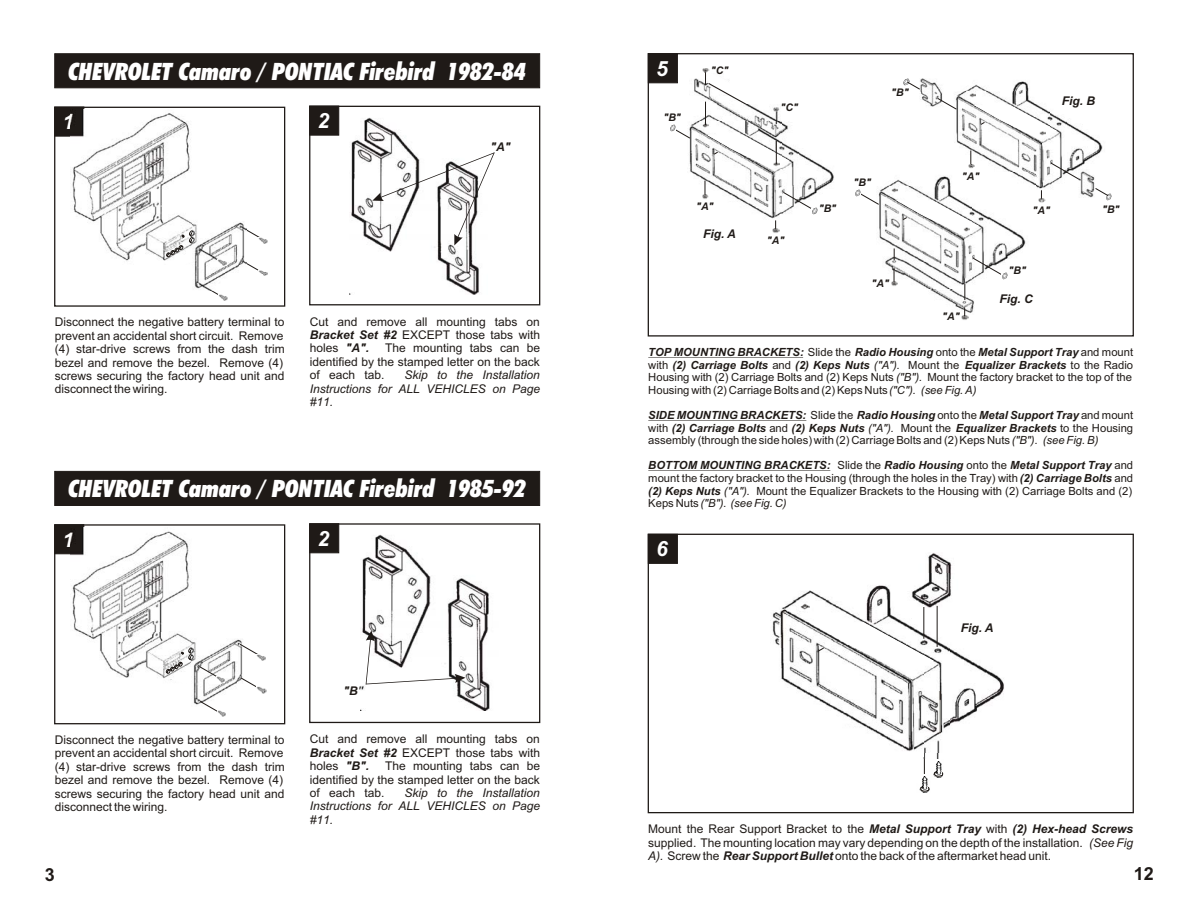
<style>
.page{position:relative;width:1188px;height:918px;background:#fff}
.page>*{position:absolute;margin:0;border:0;box-sizing:border-box;transform-origin:0 0}
.t1{font:24px "Futura X Blk Cn It BT";color:#fff}
.t2{font:italic 700 21px "Arial";color:#fff}
.t3{font:700 18px "Arial";color:#1f1a17}
.t4{font:12px/13.4px "Arial";color:#1f1a17;text-align:justify}
.t5{font:italic 12px/13.4px "Arial";color:#1f1a17;text-align:justify}
.t6{font:italic 700 12px "Arial";color:#1f1a17}
.t7{font:11.25px/12.6px "Arial";color:#1f1a17;text-align:justify}
.t8{font:italic 700 10.5px "Arial";color:#1f1a17}
.s1{font-weight:700;font-style:italic}
.s2{font-style:italic}
</style>
<div class="page">
<div style="left:55px;top:107px;width:29px;height:29px;background:#1f1a17"></div>
<div style="left:55px;top:54px;width:485px;height:34px;background:#1f1a17;border:1px solid #1f1a17"></div>
<div style="left:54px;top:107px;width:231px;height:200px;border:1px solid #1f1a17"></div>
<div style="left:309px;top:106px;width:30px;height:29px;background:#1f1a17;border:1px solid #1f1a17"></div>
<div style="left:309px;top:106px;width:231px;height:199px;border:1px solid #1f1a17"></div>
<img style="left:71px;top:110px;width:120px;height:151px">
<img style="left:349px;top:117px;width:130px;height:177px">
<svg style="left:372px;top:152px;width:123px;height:93px"></svg>
<svg style="left:247px;top:229px;width:20px;height:14px"></svg>
<svg style="left:247px;top:263px;width:20px;height:13px"></svg>
<svg style="left:211px;top:291px;width:16px;height:9px"></svg>
<img style="left:194px;top:222px;width:53px;height:69px">
<svg style="left:146px;top:215px;width:80px;height:52px"></svg>
<div style="left:55px;top:525px;width:29px;height:29px;background:#1f1a17;border:1px solid #1f1a17"></div>
<div style="left:55px;top:471px;width:485px;height:35px;background:#1f1a17"></div>
<div style="left:54px;top:524px;width:231px;height:200px;border:1px solid #1f1a17"></div>
<div style="left:309px;top:524px;width:30px;height:29px;background:#1f1a17;border:1px solid #1f1a17"></div>
<div style="left:309px;top:523px;width:231px;height:200px;border:1px solid #1f1a17"></div>
<img style="left:71px;top:527px;width:118px;height:151px">
<img style="left:360px;top:534px;width:130px;height:177px">
<svg style="left:366px;top:630px;width:99px;height:54px"></svg>
<img style="left:146px;top:632px;width:43px;height:1px">
<img style="left:193px;top:639px;width:50px;height:66px">
<svg style="left:239px;top:643px;width:26px;height:17px"></svg>
<svg style="left:146px;top:633px;width:79px;height:52px"></svg>
<svg style="left:240px;top:677px;width:26px;height:16px"></svg>
<svg style="left:199px;top:700px;width:27px;height:17px"></svg>
<img style="left:1081px;top:130px;width:31px;height:65px">
<img style="left:1081px;top:169px;width:15px;height:29px">
<svg style="left:1095px;top:187px;width:16px;height:13px"></svg>
<div style="left:648px;top:53px;width:486px;height:284px;border:1px solid #1f1a17"></div>
<hr style="left:648px;top:357px;width:155px;height:1px;background:#1f1a17">
<hr style="left:648px;top:420px;width:158px;height:1px;background:#1f1a17">
<hr style="left:648px;top:470px;width:182px;height:1px;background:#1f1a17">
<div style="left:648px;top:54px;width:30px;height:29px;background:#1f1a17;border:1px solid #1f1a17"></div>
<img style="left:817px;top:162px;width:17px;height:50px">
<div style="left:648px;top:534px;width:486px;height:279px;border:1px solid #1f1a17"></div>
<div style="left:648px;top:534px;width:30px;height:30px;background:#1f1a17;border:1px solid #1f1a17"></div>
<hr style="left:924px;top:748px;width:1px;height:31px;background:#1f1a17">
<img style="left:923px;top:650px;width:81px;height:109px">
<svg style="left:781px;top:553px;width:171px;height:199px"></svg>
<img style="left:916px;top:692px;width:25px;height:41px">
<img style="left:919px;top:774px;width:11px;height:18px">
<div style="left:920px;top:786px;width:9px;height:6px;border:1px solid #1f1a17;border-radius:50%"></div>
<svg style="left:922px;top:777px;width:6px;height:16px"></svg>
<img style="left:933px;top:761px;width:11px;height:16px">
<div style="left:934px;top:771px;width:9px;height:6px;border:1px solid #1f1a17;border-radius:50%"></div>
<svg style="left:935px;top:762px;width:7px;height:16px"></svg>
<img style="left:772px;top:610px;width:14px;height:38px">
<hr style="left:937px;top:606px;width:1px;height:41px;background:#1f1a17">
<hr style="left:923px;top:607px;width:1px;height:32px;background:#1f1a17">
<img style="left:948px;top:300px;width:26px;height:13px">
<svg style="left:962px;top:307px;width:7px;height:13px"></svg>
<svg style="left:670px;top:68px;width:147px;height:165px"></svg>
<svg style="left:855px;top:78px;width:226px;height:222px"></svg>
<h1 class="t1" style="left:69px;top:62px;width:459px">CHEVROLET Camaro / PONTIAC Firebird 1982-84</h1>
<h2 class="t2" style="left:317px;top:113px;width:13px">2</h2>
<p class="t6" style="left:491px;top:142px;width:22px">"A"</p>
<h2 class="t2" style="left:62px;top:114px;width:13px">1</h2>
<p class="t4" style="left:55px;top:317px;width:232px;text-align:left">Disconnect the negative battery terminal to prevent an accidental short circuit. Remove (4) star-drive screws from the dash trim bezel and remove the bezel. Remove (4) screws securing the factory head unit and disconnect the wiring.</p>
<p class="t4" style="left:310px;top:316px;width:232px">Cut and remove all mounting tabs on <span class="s1">Bracket Set #2</span> EXCEPT those tabs with holes <span class="s1">"A".</span></p>
<p class="t4" style="left:310px;top:343px;width:232px;text-indent:75px">The mounting tabs can be identified by the stamped letter on the back of each tab.</p>
<p class="t5" style="left:310px;top:370px;width:232px;text-indent:95px">Skip to the Installation Instructions for ALL VEHICLES on Page #11.</p>
<h1 class="t1" style="left:69px;top:479px;width:459px">CHEVROLET Camaro / PONTIAC Firebird 1985-92</h1>
<h2 class="t2" style="left:317px;top:530px;width:13px">2</h2>
<h2 class="t2" style="left:62px;top:531px;width:13px">1</h2>
<p class="t4" style="left:55px;top:734px;width:232px;text-align:left">Disconnect the negative battery terminal to prevent an accidental short circuit. Remove (4) star-drive screws from the dash trim bezel and remove the bezel. Remove (4) screws securing the factory head unit and disconnect the wiring.</p>
<p class="t6" style="left:344px;top:687px;width:22px">"B"</p>
<p class="t4" style="left:310px;top:734px;width:232px">Cut and remove all mounting tabs on <span class="s1">Bracket Set #2</span> EXCEPT those tabs with holes <span class="s1">"B".</span></p>
<p class="t4" style="left:310px;top:760px;width:232px;text-indent:75px">The mounting tabs can be identified by the stamped letter on the back of each tab.</p>
<p class="t5" style="left:310px;top:787px;width:232px;text-indent:95px">Skip to the Installation Instructions for ALL VEHICLES on Page #11.</p>
<h2 class="t2" style="left:656px;top:60px;width:13px">5</h2>
<p class="t8" style="left:663px;top:113px;width:19px">"B"</p>
<p class="t8" style="left:711px;top:66px;width:19px">"C"</p>
<p class="t8" style="left:780px;top:104px;width:19px">"C"</p>
<p class="t8" style="left:891px;top:89px;width:19px">"B"</p>
<p class="t8" style="left:696px;top:203px;width:19px">"A"</p>
<p class="t8" style="left:819px;top:204px;width:19px">"B"</p>
<p class="t6" style="left:703px;top:229px;width:34px">Fig. A</p>
<p class="t8" style="left:767px;top:236px;width:19px">"A"</p>
<p class="t8" style="left:854px;top:178px;width:19px">"B"</p>
<p class="t8" style="left:872px;top:279px;width:19px">"A"</p>
<p class="t6" style="left:1062px;top:97px;width:35px">Fig. B</p>
<p class="t8" style="left:962px;top:172px;width:19px">"A"</p>
<p class="t8" style="left:1033px;top:206px;width:19px">"A"</p>
<p class="t8" style="left:942px;top:312px;width:19px">"A"</p>
<p class="t8" style="left:1009px;top:266px;width:19px">"B"</p>
<p class="t6" style="left:1000px;top:294px;width:35px">Fig. C</p>
<p class="t8" style="left:1102px;top:205px;width:19px">"B"</p>
<p class="t7" style="left:648px;top:347px;width:486px"><span class="s1">TOP MOUNTING BRACKETS:</span> Slide the <span class="s1">Radio Housing</span> onto the <span class="s1">Metal Support Tray</span> and mount with <span class="s1">(2) Carriage Bolts</span> and <span class="s1">(2) Keps Nuts</span> <span class="s2">("A").</span> Mount the <span class="s1">Equalizer Brackets</span> to the Radio Housing with (2) Carriage Bolts and (2) Keps Nuts <span class="s2">("B").</span> Mount the factory bracket to the top of the Housing with (2) Carriage Bolts and (2) Keps Nuts <span class="s2">("C"). (see Fig. A)</span></p>
<p class="t7" style="left:648px;top:410px;width:486px"><span class="s1">SIDE MOUNTING BRACKETS:</span> Slide the <span class="s1">Radio Housing</span> onto the <span class="s1">Metal Support Tray</span> and mount with <span class="s1">(2) Carriage Bolts</span> and <span class="s1">(2) Keps Nuts</span> <span class="s2">("A").</span> Mount the <span class="s1">Equalizer Brackets</span> to the Housing assembly (through the side holes) with (2) Carriage Bolts and (2) Keps Nuts <span class="s2">("B"). (see Fig. B)</span></p>
<p class="t7" style="left:648px;top:460px;width:486px"><span class="s1">BOTTOM MOUNTING BRACKETS:</span> Slide the <span class="s1">Radio Housing</span> onto the <span class="s1">Metal Support Tray</span> and mount the factory bracket to the Housing (through the holes in the Tray) with <span class="s1">(2) Carriage Bolts</span> and <span class="s1">(2) Keps Nuts</span> <span class="s2">("A").</span> Mount the Equalizer Brackets to the Housing with (2) Carriage Bolts and (2)<br>Keps Nuts <span class="s2">("B"). (see Fig. C)</span></p>
<h2 class="t2" style="left:656px;top:541px;width:13px">6</h2>
<p class="t6" style="left:961px;top:623px;width:34px">Fig. A</p>
<p class="t4" style="left:648px;top:823px;width:486px">Mount the Rear Support Bracket to the <span class="s1">Metal Support Tray</span> with <span class="s1">(2) Hex-head Screws </span>supplied. The mounting location may vary depending on the depth of the installation. <span class="s2">(See Fig A).</span> Screw the <span class="s1">Rear Support Bullet</span> onto the back of the aftermarket head unit.</p>
<h3 class="t3" style="left:45px;top:867px;width:12px">3</h3>
<h3 class="t3" style="left:1134px;top:867px;width:22px">12</h3>
</div>
